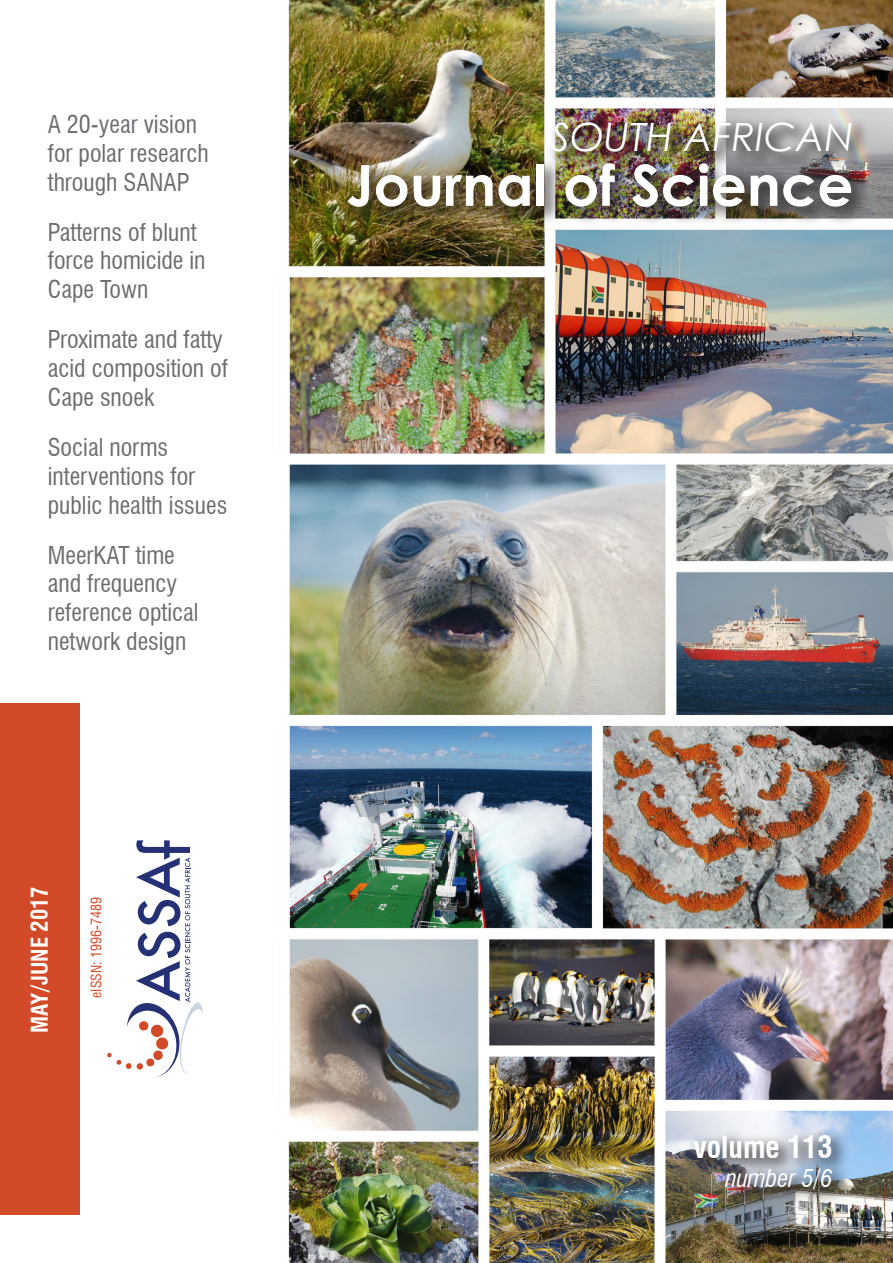
<style>
.page{position:relative;width:893px;height:1263px;background:#fff}
.page>*{position:absolute;margin:0;border:0;box-sizing:border-box;transform-origin:0 0}
.t1{font:700 56.7px "Century Gothic";color:#fff}
.t2{font:italic 39px "Century Gothic";color:#fff}
.t3{font:700 condensed 30px "Swiss 721 BT";color:#fff}
.Sub_Caption{font:condensed 24px/28.8px "Swiss 721 BT";color:#6c6d70}
.t4{font:italic condensed 24px "Swiss 721 BT";color:#fff}
.t5{font:700 condensed 22.5px "Swiss 721 BT";color:#fff}
.t6{font:condensed 14.1px "Swiss 721 BT";color:#d24a27}
</style>
<div class="page">
<img style="left:288px;top:0;width:605px;height:1263px">
<svg style="left:107px;top:840px;width:96px;height:238px"></svg>
<div style="left:0;top:703px;width:79px;height:512px;background:#d24a27"></div>
<div style="left:687px;top:1127px;width:164px;height:81px;background:#231f20;opacity:.52"></div>
<div style="left:340px;top:115px;width:531px;height:112px;background:#231f20;opacity:.57"></div>
<p class="Sub_Caption" style="left:48px;top:110px;width:162px">A 20-year vision for polar research through SANAP</p>
<p class="Sub_Caption" style="left:48px;top:217px;width:159px">Patterns of blunt force homicide in<br>Cape Town</p>
<p class="Sub_Caption" style="left:48px;top:325px;width:182px">Proximate and fatty acid composition of<br>Cape snoek</p>
<p class="Sub_Caption" style="left:48px;top:433px;width:181px">Social norms interventions for public health issues</p>
<p class="Sub_Caption" style="left:48px;top:540px;width:152px">MeerKAT time and frequency reference optical network design</p>
<p class="t5" style="left:26px;top:1033px;width:148px;rotate:-90deg">MAY/JUNE 2017</p>
<p class="t6" style="left:88px;top:998px;width:102px;rotate:-90deg">eISSN: 1996-7489</p>
<p class="t2" style="left:551px;top:110px;width:304px">SOUTH AFRICAN</p>
<p class="t1" style="left:346px;top:142px;width:509px">Journal of Science</p>
<p class="t3" style="left:694px;top:1129px;width:140px">volume 113</p>
<p class="t4" style="left:725px;top:1163px;width:109px">number 5/6</p>
</div>
